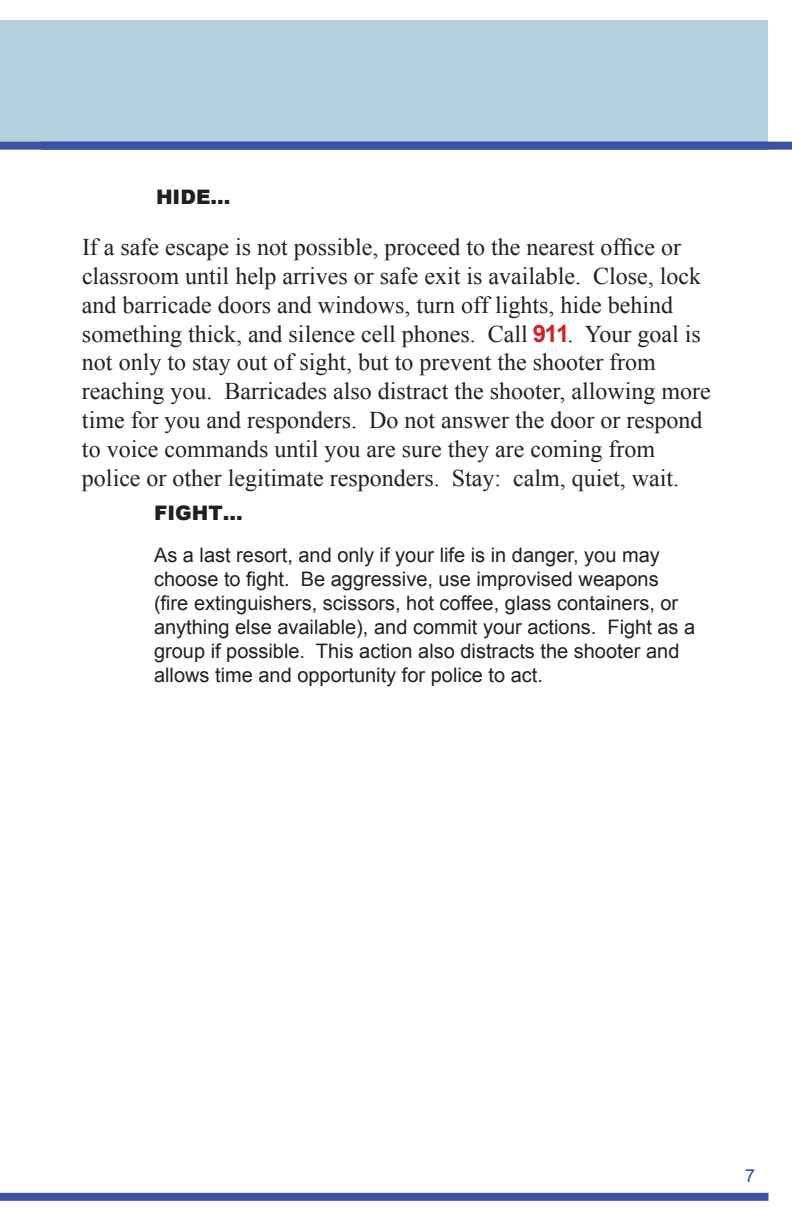
<style>
.page{position:relative;width:792px;height:1224px;background:#fff}
.page>*{position:absolute;margin:0;border:0;box-sizing:border-box;transform-origin:0 0}
.t1{font:24px/28.8px "Times New Roman";color:#231f20}
.t2{font:20px/24px "Arial";color:#231f20}
.t3{font:900 20px "Arial";color:#231f20}
.t4{font:18px "Arial";color:#3b52a2}
.s1{font-family:"Arial";font-weight:700;color:#d1232a}
</style>
<div class="page">
<div style="left:0;top:20px;width:768px;height:122px;background:#b5d0df"></div>
<div style="left:0;top:142px;width:768px;height:8px;background:#3b52a2"></div>
<div style="left:0;top:1193px;width:768px;height:8px;background:#3b52a2"></div>
<div style="left:41px;top:142px;width:751px;height:8px;background:#3b52a2"></div>
<p class="t3" style="left:156px;top:183px;width:76px">HIDE…</p>
<p class="t1" style="left:82px;top:232px;width:630px">If a safe escape is not possible, proceed to the nearest office or classroom until help arrives or safe exit is available. Close, lock and barricade doors and windows, turn off lights, hide behind something thick, and silence cell phones. Call <span class="s1">911</span>. Your goal is not only to stay out of sight, but to prevent the shooter from reaching you. Barricades also distract the shooter, allowing more time for you and responders. Do not answer the door or respond to voice commands until you are sure they are coming from police or other legitimate responders. Stay: calm, quiet, wait.</p>
<p class="t3" style="left:154px;top:498px;width:90px">FIGHT…</p>
<p class="t2" style="left:154px;top:543px;width:543px">As a last resort, and only if your life is in danger, you may choose to fight. Be aggressive, use improvised weapons (fire extinguishers, scissors, hot coffee, glass containers, or anything else available), and commit your actions. Fight as a group if possible. This action also distracts the shooter and allows time and opportunity for police to act.</p>
<p class="t4" style="left:745px;top:1164px;width:12px">7</p>
</div>
